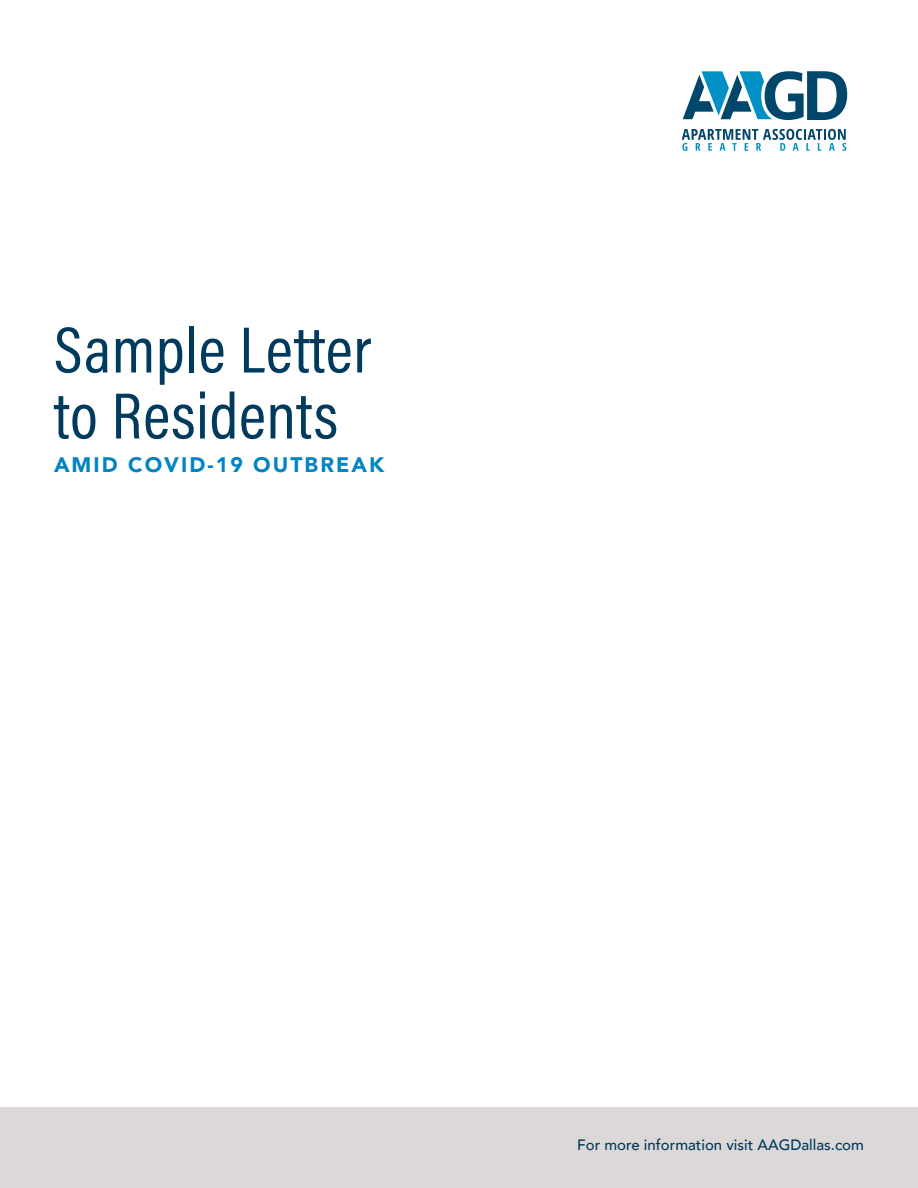
<style>
.page{position:relative;width:918px;height:1188px;background:#fff}
.page>*{position:absolute;margin:0;border:0;box-sizing:border-box;transform-origin:0 0}
.t1{font:66px/66px "Acumin Pro Cond";letter-spacing:.01em;color:#003a5d}
.t2{font:900 21px "Avenir";letter-spacing:.1em;color:#0084c2}
.Footer_Right_align{font:500 15px "Avenir";color:#003a5d}
</style>
<div class="page">
<svg style="left:682px;top:129px;width:164px;height:22px"></svg>
<svg style="left:683px;top:71px;width:164px;height:49px"></svg>
<div style="left:0;top:1107px;width:918px;height:81px;background:#dcd8d7"></div>
<p class="t1" style="left:54px;top:315px;width:319px">Sample Letter to Residents</p>
<p class="t2" style="left:54px;top:446px;width:332px">AMID COVID-19 OUTBREAK</p>
<p class="Footer_Right_align" style="left:577px;top:1132px;width:288px">For more information visit AAGDallas.com</p>
</div>
